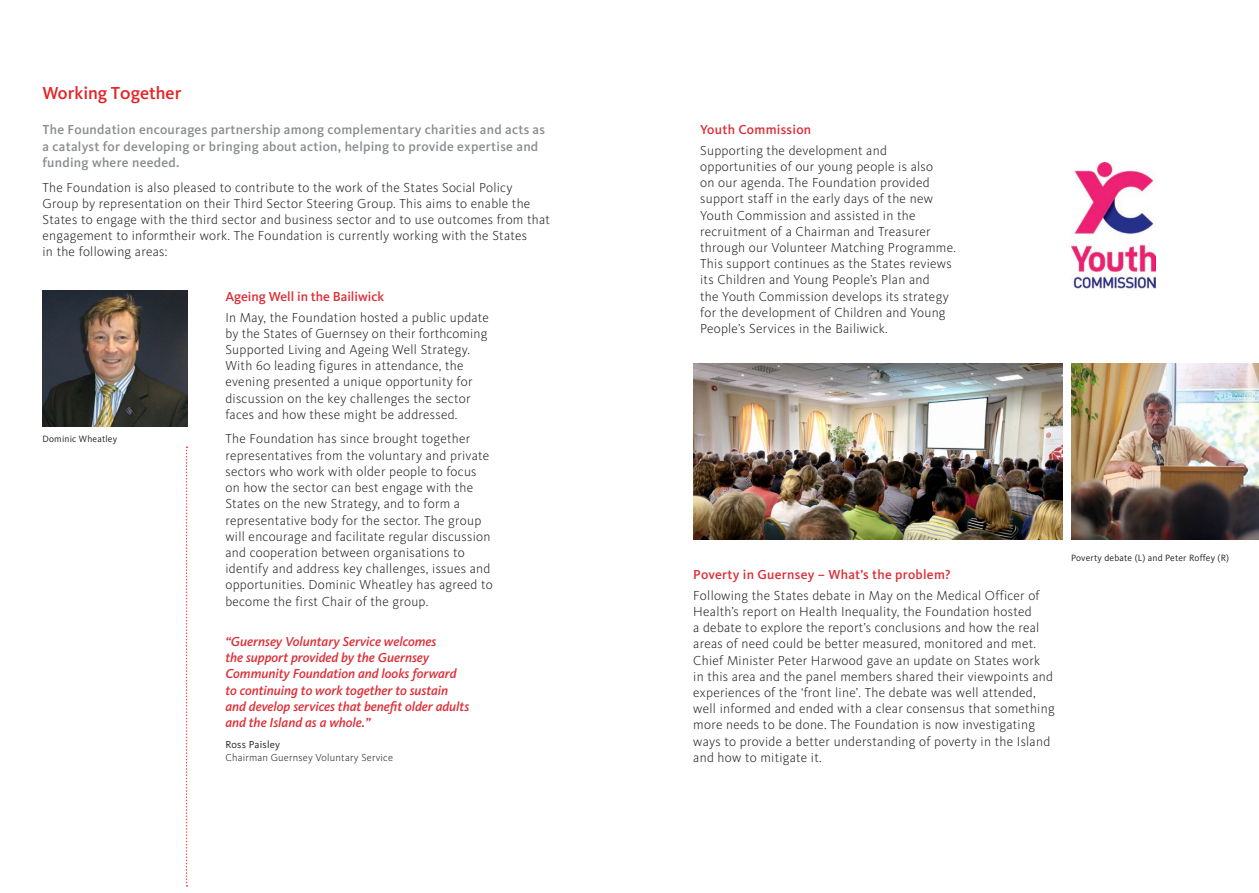
<style>
.page{position:relative;width:1259px;height:893px;background:#fff}
.page>*{position:absolute;margin:0;border:0;box-sizing:border-box;transform-origin:0 0}
.t1{font:500 18px "Kievit OT";color:#e42325}
.t2{font:300 13.5px/16.2px "Kievit OT";letter-spacing:.02em;color:#231f20}
.t3{font:italic 500 13.5px/16.2px "Kievit OT";letter-spacing:-.005em;color:#dd2e36}
.t4{font:500 13.5px/16.2px "Kievit OT";letter-spacing:.02em;color:#8a8c8f}
.t5{font:500 13.5px "Kievit OT";letter-spacing:.02em;color:#dd2e36}
.t6{font:500 13.5px "Kievit OT";color:#dd2e36}
.t7{font:300 10.5px "Kievit OT";letter-spacing:.02em;color:#231f20}
.t8{font:10.5px "Kievit OT";letter-spacing:.02em;color:#231f20}
.t9{font:9.45px "Kievit OT";letter-spacing:.02em;color:#231f20}
</style>
<div class="page">
<svg style="left:186px;top:446px;width:1px;height:441px"></svg>
<img style="left:693px;top:363px;width:369px;height:176px">
<img style="left:1071px;top:363px;width:188px;height:176px">
<img style="left:43px;top:291px;width:144px;height:135px">
<img style="left:1071px;top:162px;width:84px;height:127px">
<h1 class="t1" style="left:43px;top:82px;width:140px">Working T0gether</h1>
<p class="t4" style="left:43px;top:122px;width:504px">The Foundation encourages partnership among complementary charities and acts as a catalyst for developing or bringing about action, helping to provide expertise and funding where needed.</p>
<p class="t2" style="left:43px;top:179px;width:509px">The Foundation is also pleased to contribute to the work of the States Social Policy Group by representation on their Third Sector Steering Group. This aims to enable the States to engage with the third sector and business sector and to use outcomes from that engagement to informtheir work. The Foundation is currently working with the States<br>in the following areas:</p>
<p class="t9" style="left:43px;top:433px;width:76px">Dominic Wheatley</p>
<p class="t6" style="left:225px;top:288px;width:160px">Ageing Well in the Bailiwick</p>
<p class="t2" style="left:225px;top:309px;width:265px">In May, the Foundation hosted a public update by the States of Guernsey on their forthcoming Supported Living and Ageing Well Strategy.<br>With 60 leading figures in attendance, the evening presented a unique opportunity for discussion on the key challenges the sector faces and how these might be addressed.</p>
<p class="t2" style="left:225px;top:431px;width:269px">The Foundation has since brought together representatives from the voluntary and private sectors who work with older people to focus on how the sector can best engage with the States on the new Strategy, and to form a representative body for the sector. The group will encourage and facilitate regular discussion and cooperation between organisations to identify and address key challenges, issues and opportunities. Dominic Wheatley has agreed to become the first Chair of the group.</p>
<p class="t3" style="left:225px;top:633px;width:245px">“Guernsey Voluntary Service welcomes<br>the support provided by the Guernsey Community Foundation and looks forward to continuing to work together to sustain and develop services that benefit older adults and the Island as a whole.”</p>
<p class="t8" style="left:225px;top:738px;width:56px">Ross Paisley</p>
<p class="t7" style="left:225px;top:751px;width:169px">Chairman Guernsey Voluntary Service</p>
<p class="t5" style="left:700px;top:122px;width:113px">Youth Commission</p>
<p class="t2" style="left:700px;top:142px;width:257px">Supporting the development and opportunities of our young people is also<br>on our agenda. The Foundation provided support staff in the early days of the new Youth Commission and assisted in the recruitment of a Chairman and Treasurer through our Volunteer Matching Programme.<br>This support continues as the States reviews its Children and Young People’s Plan and<br>the Youth Commission develops its strategy for the development of Children and Young People’s Services in the Bailiwick.</p>
<p class="t5" style="left:693px;top:567px;width:259px">Poverty in Guernsey – What’s the problem?</p>
<p class="t2" style="left:693px;top:587px;width:363px">Following the States debate in May on the Medical Officer of Health’s report on Health Inequality, the Foundation hosted<br>a debate to explore the report’s conclusions and how the real areas of need could be better measured, monitored and met.<br>Chief Minister Peter Harwood gave an update on States work<br>in this area and the panel members shared their viewpoints and experiences of the ‘front line’. The debate was well attended, well informed and ended with a clear consensus that something more needs to be done. The Foundation is now investigating ways to provide a better understanding of poverty in the Island and how to mitigate it.</p>
<p class="t9" style="left:1071px;top:552px;width:160px">Poverty debate (L) and Peter Roffey (R)</p>
</div>
